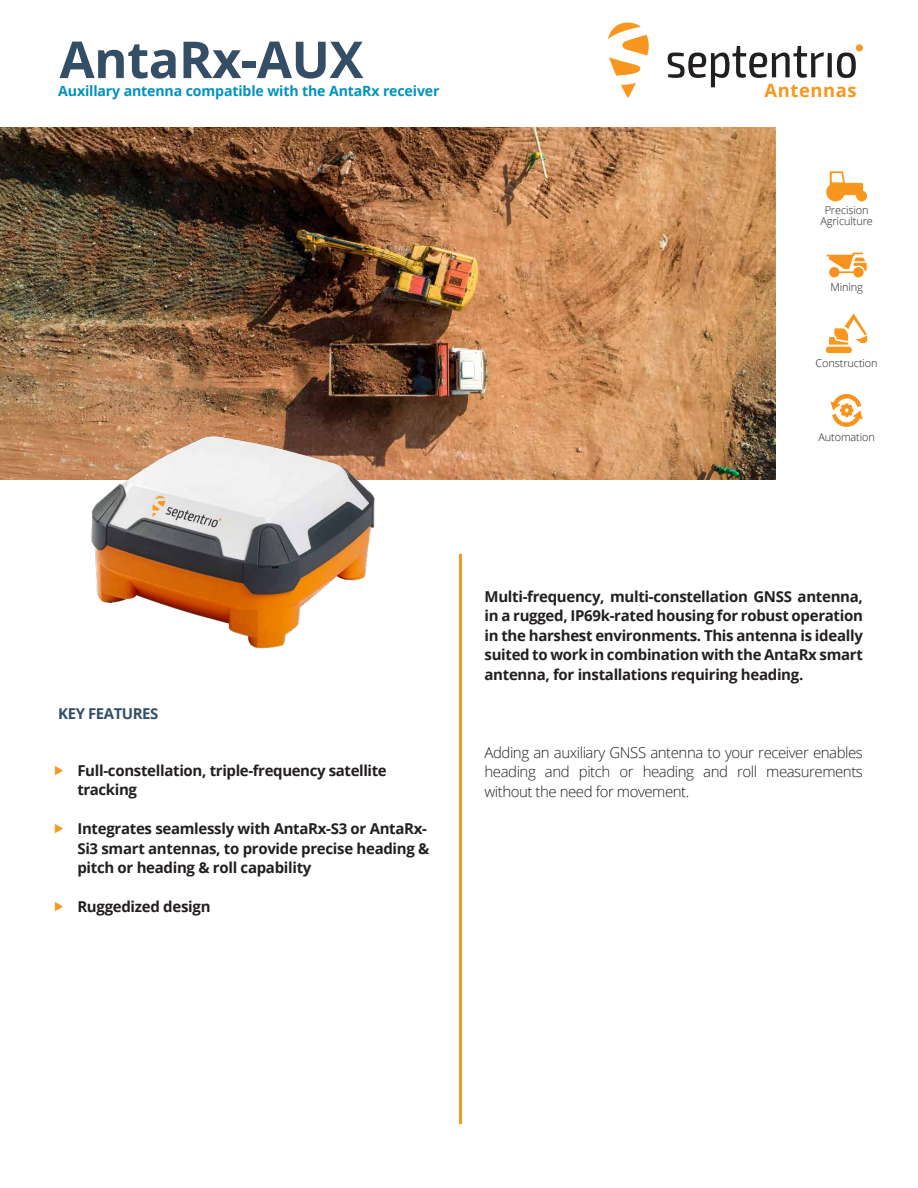
<style>
.page{position:relative;width:918px;height:1188px;background:#fff}
.page>*{position:absolute;margin:0;border:0;box-sizing:border-box;transform-origin:0 0}
.t1{font:700 51px "Open Sans";letter-spacing:-.01em;color:#344f65}
.t2{font:700 18.45px "Open Sans";letter-spacing:.03em;color:#f7971d}
.t3{font:700 15px/19.5px "Open Sans";letter-spacing:-.02em;color:#231f20}
.t4{font:300 15px/19.5px "Open Sans";letter-spacing:-.03em;color:#231f20;text-align:justify}
.t5{font:700 15px "Open Sans";letter-spacing:-.03em;color:#344f65}
.t6{font:700 14.1px "Open Sans";letter-spacing:-.01em;color:#0092bd}
.t7{font:300 10.95px/10.9px "Open Sans";letter-spacing:-.01em;color:#231f20;text-align:center}
</style>
<div class="page">
<hr style="left:459px;top:554px;width:3px;height:570px;background:#f7971d">
<img style="left:0;top:127px;width:775px;height:353px">
<svg style="left:828px;top:266px;width:12px;height:12px"></svg>
<div style="left:828px;top:266px;width:13px;height:13px;border:1px solid #fff;border-radius:50%"></div>
<svg style="left:852px;top:266px;width:12px;height:12px"></svg>
<div style="left:852px;top:266px;width:13px;height:13px;border:1px solid #fff;border-radius:50%"></div>
<svg style="left:826px;top:252px;width:41px;height:23px"></svg>
<div style="left:825px;top:346px;width:27px;height:8px;background:#f7971d;border-radius:4px"></div>
<div style="left:825px;top:346px;width:28px;height:8px;border:1px solid #fff;border-radius:4px"></div>
<svg style="left:828px;top:313px;width:40px;height:32px"></svg>
<div style="left:857px;top:191px;width:10px;height:10px;background:#f7971d;border-radius:50%"></div>
<div style="left:856px;top:191px;width:11px;height:10px;border:1px solid #f7971d;border-radius:50%"></div>
<div style="left:827px;top:183px;width:17px;height:18px;background:#f7971d;border-radius:50%"></div>
<div style="left:826px;top:183px;width:19px;height:18px;border:1px solid #f7971d;border-radius:50%"></div>
<svg style="left:829px;top:171px;width:34px;height:24px"></svg>
<svg style="left:830px;top:394px;width:33px;height:33px"></svg>
<svg style="left:608px;top:23px;width:41px;height:53px"></svg>
<svg style="left:621px;top:83px;width:15px;height:15px"></svg>
<div style="left:856px;top:44px;width:7px;height:7px;background:#f79725;border-radius:50%"></div>
<svg style="left:668px;top:46px;width:188px;height:41px"></svg>
<img style="left:28px;top:399px;width:412px;height:250px">
<h1 class="t1" style="left:60px;top:24px;width:305px">AntaRx-AUX</h1>
<p class="t6" style="left:58px;top:81px;width:383px">Auxillary antenna compatible with the AntaRx receiver</p>
<p class="t2" style="left:765px;top:77px;width:93px">Antennas</p>
<p class="t7" style="left:820px;top:204px;width:54px">Precision<br>Agriculture</p>
<p class="t7" style="left:830px;top:281px;width:34px">Mining</p>
<p class="t7" style="left:816px;top:358px;width:64px">Construction</p>
<p class="t7" style="left:818px;top:431px;width:58px">Automation</p>
<p class="t5" style="left:58px;top:703px;width:102px">KEY FEATURES</p>
<p class="t3" style="left:77px;top:760px;width:311px">Full-constellation, triple-frequency satellite tracking</p>
<p class="t3" style="left:77px;top:819px;width:354px">Integrates seamlessly with AntaRx-S3 or AntaRx-<br>Si3 smart antennas, to provide precise heading &amp; pitch or heading &amp; roll capability</p>
<p class="t3" style="left:77px;top:897px;width:135px">Ruggedized design</p>
<p class="t3" style="left:485px;top:586px;width:380px;text-align:justify">Multi-frequency, multi-constellation GNSS antenna, in a rugged, IP69k-rated housing for robust operation in the harshest environments. This antenna is ideally suited to work in combination with the AntaRx smart antenna, for installations requiring heading.</p>
<p class="t4" style="left:485px;top:742px;width:380px">Adding an auxiliary GNSS antenna to your receiver enables heading and pitch or heading and roll measurements without the need for movement.</p>
</div>
